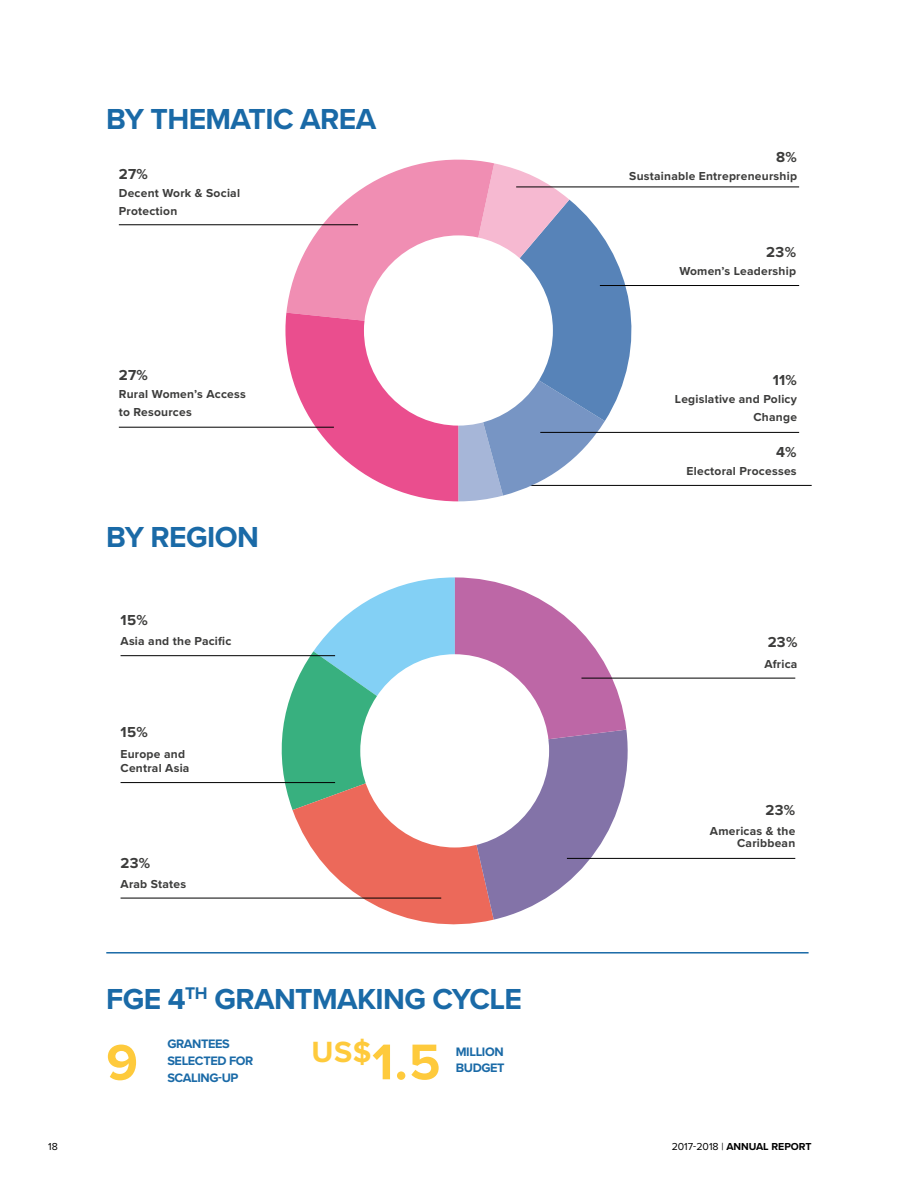
<style>
.page{position:relative;width:918px;height:1188px;background:#fff}
.page>*{position:absolute;margin:0;border:0;box-sizing:border-box;transform-origin:0 0}
.t1{font:700 52.05px "Proxima Nova";color:#feca3c}
.t2{font:700 30.3px "Proxima Nova";color:#feca3c}
.t3{font:700 30px "Proxima Nova";letter-spacing:-.02em;color:#1a6aa7}
.t4{font:700 15px "Proxima Nova";letter-spacing:.02em;color:#3c3c3b}
.t5{font:700 12.75px/16.6px "Proxima Nova";letter-spacing:-.03em;color:#1a6aa7}
.t6{font:700 12px/18px "Proxima Nova";letter-spacing:.02em;color:#3c3c3b}
.t7{font:700 10.5px "Proxima Nova";color:#000}
.t8{font:10.5px "Proxima Nova";color:#000}
.s1{font-size:52.05px}
.s2{font-weight:400}
</style>
<div class="page">
<hr style="left:106px;top:952px;width:703px;height:2px;background:#1a6aa7">
<svg style="left:273px;top:577px;width:364px;height:348px"></svg>
<div style="left:360px;top:654px;width:189px;height:194px;background:#fff;border-radius:50%"></div>
<hr style="left:121px;top:655px;width:214px;height:1px;background:#000">
<hr style="left:581px;top:678px;width:214px;height:1px;background:#000">
<hr style="left:121px;top:782px;width:214px;height:1px;background:#000">
<hr style="left:567px;top:858px;width:228px;height:1px;background:#000">
<hr style="left:121px;top:898px;width:320px;height:1px;background:#000">
<hr style="left:501px;top:485px;width:311px;height:1px;background:#000">
<svg style="left:285px;top:159px;width:366px;height:342px"></svg>
<div style="left:364px;top:235px;width:189px;height:191px;background:#fff;border-radius:50%"></div>
<hr style="left:516px;top:187px;width:283px;height:1px;background:#000">
<hr style="left:540px;top:432px;width:259px;height:1px;background:#000">
<hr style="left:600px;top:285px;width:199px;height:1px;background:#000">
<hr style="left:119px;top:224px;width:239px;height:1px;background:#000">
<hr style="left:119px;top:427px;width:215px;height:1px;background:#000">
<h3 class="t3" style="left:106px;top:101px;width:271px">BY THEMATIC AREA</h3>
<p class="t4" style="left:119px;top:165px;width:31px">27%</p>
<p class="t6" style="left:119px;top:184px;width:123px">Decent Work &amp; Social<br>Protection</p>
<p class="t4" style="left:119px;top:366px;width:31px">27%</p>
<p class="t6" style="left:119px;top:386px;width:129px">Rural Women’s Access to Resources</p>
<h3 class="t3" style="left:106px;top:519px;width:154px">BY REGION</h3>
<p class="t4" style="left:121px;top:611px;width:29px">15%</p>
<p class="t6" style="left:121px;top:633px;width:112px">Asia and the Pacific</p>
<p class="t4" style="left:121px;top:723px;width:29px">15%</p>
<p class="t6" style="left:121px;top:747px;width:70px;line-height:14.4px">Europe and<br>Central Asia</p>
<p class="t4" style="left:121px;top:854px;width:31px">23%</p>
<p class="t6" style="left:121px;top:875px;width:67px">Arab States</p>
<h3 class="t3" style="left:106px;top:981px;width:417px">FGE 4<sup>TH</sup> GRANTMAKING CYCLE</h3>
<p class="t5" style="left:167px;top:1036px;width:88px">GRANTEES<br>SELECTED FOR<br>SCALING-UP</p>
<h1 class="t1" style="left:106px;top:1031px;width:33px">9</h1>
<h2 class="t2" style="left:311px;top:1034px;width:131px">US$<span class="s1">1.5</span></h2>
<p class="t5" style="left:456px;top:1044px;width:49px">MILLION</p>
<p class="t5" style="left:456px;top:1060px;width:50px">BUDGET</p>
<p class="t4" style="left:776px;top:148px;width:22px">8%</p>
<p class="t6" style="left:629px;top:167px;width:169px">Sustainable Entrepreneurship</p>
<p class="t4" style="left:766px;top:243px;width:31px">23%</p>
<p class="t6" style="left:679px;top:263px;width:118px">Women’s Leadership</p>
<p class="t4" style="left:773px;top:371px;width:26px">11%</p>
<p class="t6" style="left:675px;top:390px;width:124px;text-align:right">Legislative and Policy<br>Change</p>
<p class="t4" style="left:776px;top:443px;width:22px">4%</p>
<p class="t6" style="left:687px;top:462px;width:111px">Electoral Processes</p>
<p class="t4" style="left:768px;top:633px;width:31px">23%</p>
<p class="t6" style="left:764px;top:655px;width:34px">Africa</p>
<p class="t4" style="left:766px;top:801px;width:31px">23%</p>
<p class="t6" style="left:710px;top:826px;width:87px;line-height:12px;text-align:right">Americas &amp; the<br>Caribbean</p>
<p class="t8" style="left:48px;top:1139px;width:11px">18</p>
<p class="t7" style="left:672px;top:1141px;width:141px"><span class="s2">2017-2018 |</span> ANNUAL REPORT</p>
</div>
